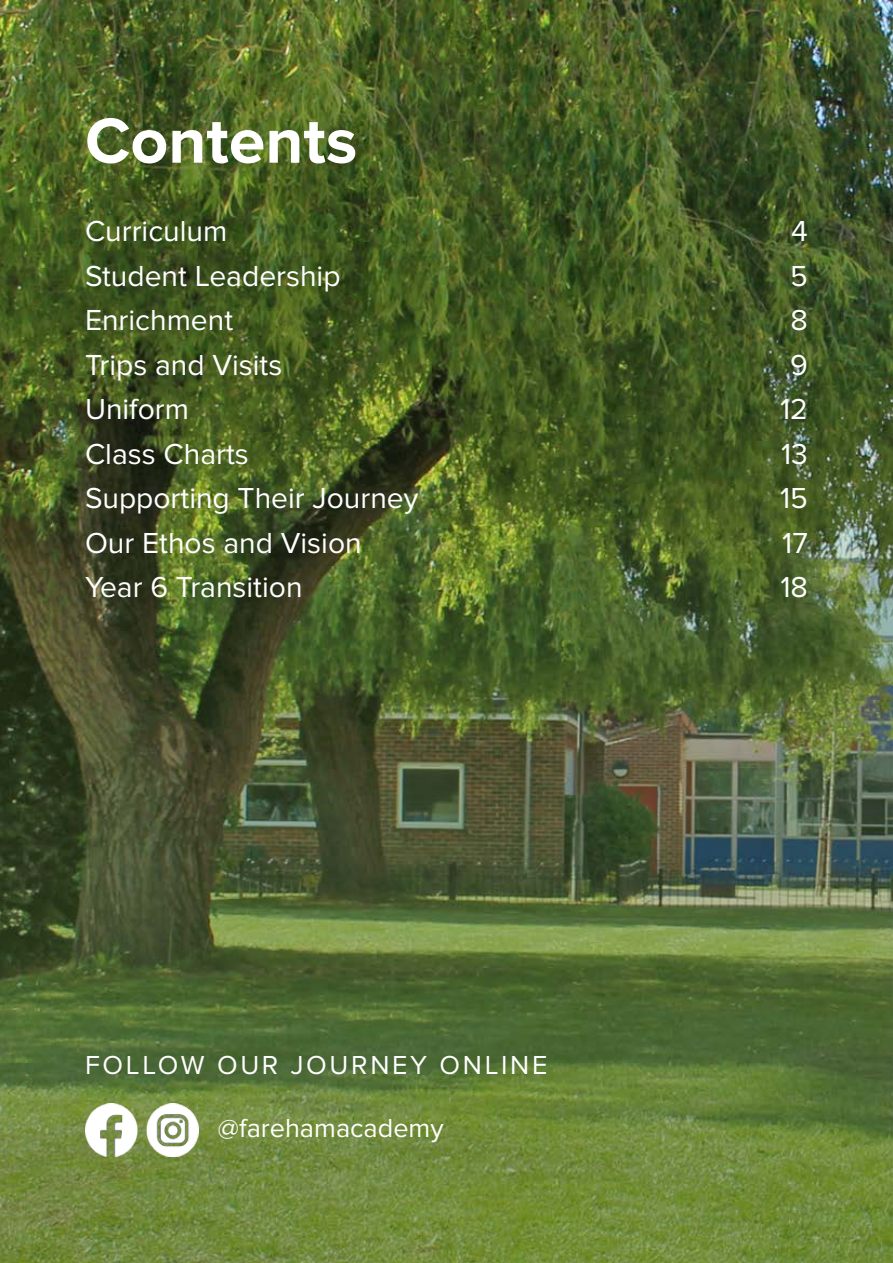
<style>
.page{position:relative;width:893px;height:1263px;background:#fff}
.page>*{position:absolute;margin:0;border:0;box-sizing:border-box;transform-origin:0 0}
.t1{font:700 66px "Proxima Nova";color:#fff}
.t2{font:30px/44.5px "Proxima Nova";color:#fff}
.t3{font:27px "Proxima Nova";letter-spacing:.1em;color:#fff}
.t4{font:27px "Proxima Nova";color:#fff}
</style>
<div class="page">
<img style="left:0;top:0;width:893px;height:1263px">
<img style="left:86px;top:1104px;width:113px;height:52px">
<h1 class="t1" style="left:85px;top:103px;width:274px">Contents</h1>
<p class="t2" style="left:85px;top:209px;width:335px">Curriculum<br>Student Leadership<br>Enrichment<br>Trips and Visits<br>Uniform<br>Class Charts<br>Supporting Their Journey<br>Our Ethos and Vision<br>Year 6 Transition</p>
<p class="t2" style="left:780px;top:209px;width:29px;text-align:center">4<br>5<br>8<br>9<br>12<br>13<br>15<br>17<br>18</p>
<p class="t3" style="left:85px;top:1050px;width:464px">FOLLOW OUR JOURNEY ONLINE</p>
<p class="t4" style="left:218px;top:1112px;width:227px">@farehamacademy</p>
</div>
